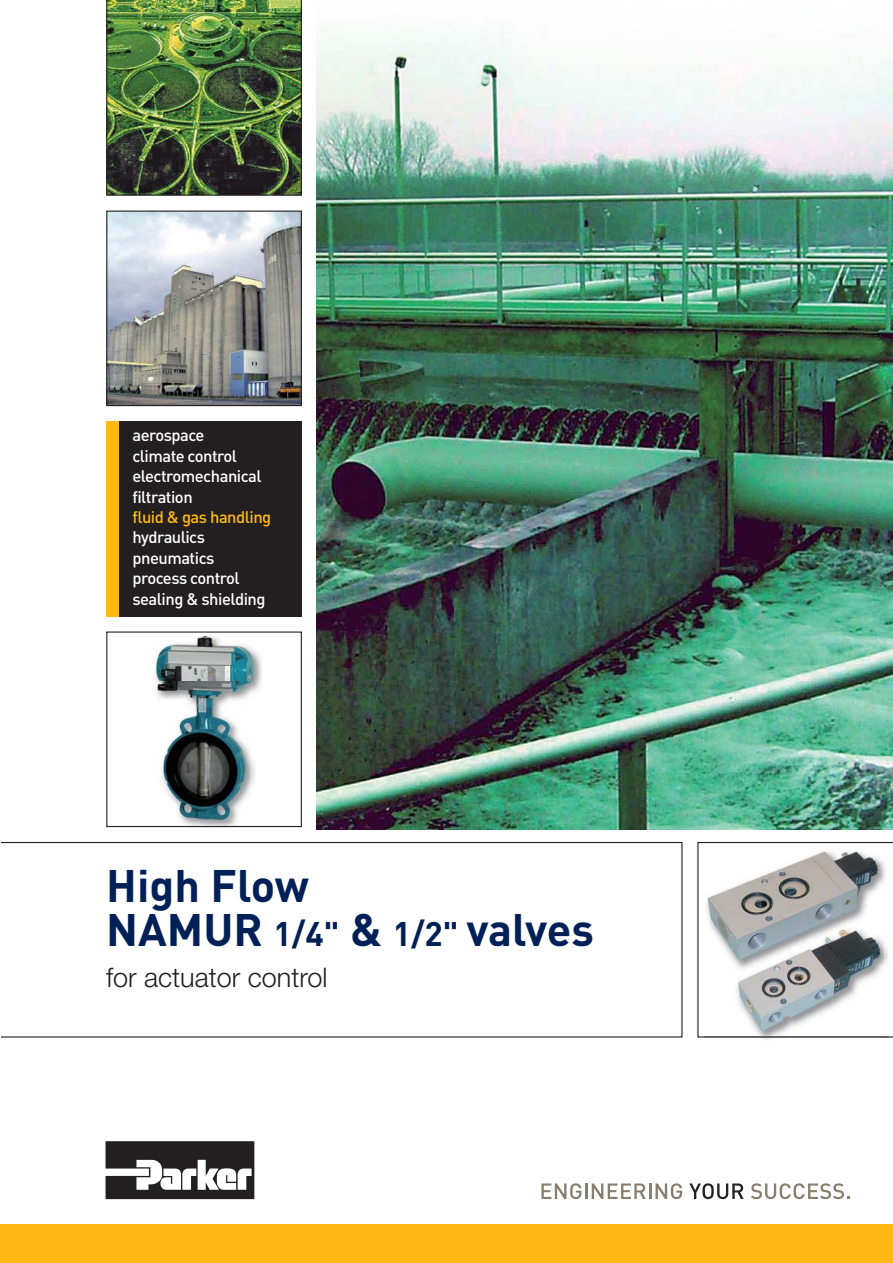
<style>
.page{position:relative;width:893px;height:1263px;background:#fff}
.page>*{position:absolute;margin:0;border:0;box-sizing:border-box;transform-origin:0 0}
.t1{font:700 45px/44.5px "DINOT";color:#002057}
.t2{font:300 27px "Helvetica Neue LT Std";color:#231f20}
.t3{font:500 16.5px/20.4px "DIN";letter-spacing:-.03em;color:#fff}
.t4{font:500 16.5px "DIN";letter-spacing:-.03em;color:#fdba12}
.s1{font-size:33.75px}
</style>
<div class="page">
<div style="left:0;top:1225px;width:893px;height:38px;background:#fdb813"></div>
<svg style="left:106px;top:1141px;width:148px;height:58px"></svg>
<div style="left:0;top:842px;width:682px;height:196px;border:1px solid #231f20"></div>
<svg style="left:541px;top:1183px;width:141px;height:16px"></svg>
<svg style="left:689px;top:1183px;width:55px;height:16px"></svg>
<svg style="left:751px;top:1183px;width:99px;height:16px"></svg>
<div style="left:106px;top:421px;width:196px;height:196px;background:#231f20"></div>
<div style="left:106px;top:421px;width:13px;height:196px;background:#fdba12"></div>
<svg style="left:106px;top:632px;width:196px;height:195px"></svg>
<img style="left:317px;top:25px;width:576px;height:804px">
<svg style="left:697px;top:842px;width:196px;height:196px"></svg>
<img style="left:106px;top:0;width:196px;height:196px">
<img style="left:153px;top:632px;width:109px;height:195px">
<img style="left:157px;top:636px;width:96px;height:184px">
<img style="left:761px;top:848px;width:128px;height:192px">
<img style="left:704px;top:1036px;width:185px;height:2px">
<img style="left:704px;top:847px;width:180px;height:190px">
<img style="left:108px;top:213px;width:192px;height:191px">
<div style="left:106px;top:211px;width:196px;height:195px;border:1px solid #231f20"></div>
<p class="t3" style="left:132px;top:427px;width:131px">aerospace<br>climate control electromechanical filtration</p>
<p class="t4" style="left:132px;top:511px;width:140px">fluid &amp; gas handling</p>
<p class="t3" style="left:132px;top:529px;width:135px">hydraulics pneumatics process control sealing &amp; shielding</p>
<h1 class="t1" style="left:106px;top:869px;width:489px">High Flow<br>NAMUR <span class="s1">1/4"</span> &amp; <span class="s1">1/2"</span> valves</h1>
<h2 class="t2" style="left:106px;top:968px;width:223px">for actuator control</h2>
</div>
